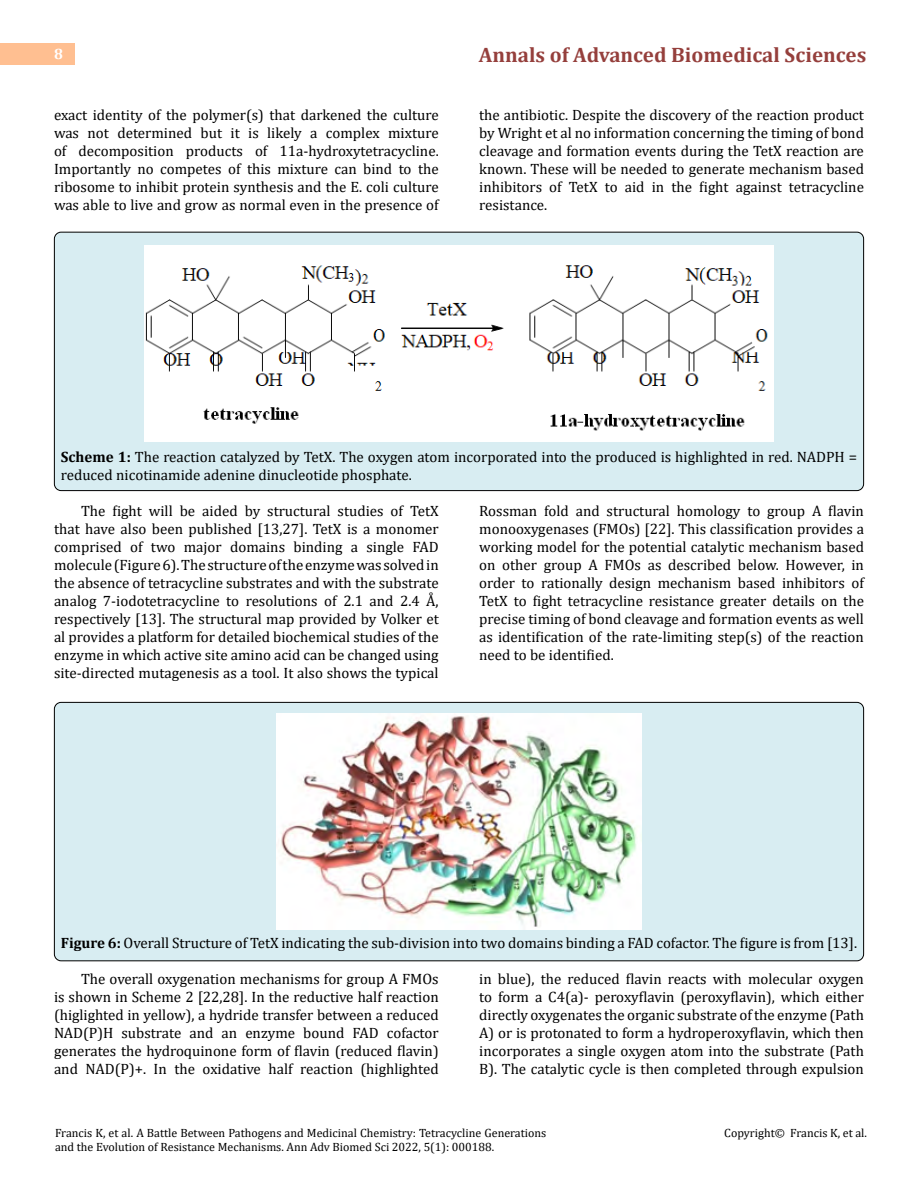
<style>
.page{position:relative;width:918px;height:1188px;background:#fff}
.page>*{position:absolute;margin:0;border:0;box-sizing:border-box;transform-origin:0 0}
.t1{font:700 21px "Cambria";color:#953f3c}
.t2{font:15px/18px "Cambria";color:#000;text-align:justify}
.t3{font:700 15px "Cambria";color:#fff}
.t4{font:12px/14.4px "Cambria";color:#000}
.s1{font-weight:700}
</style>
<div class="page">
<div style="left:0;top:43px;width:75px;height:21px;background:#ffbf91"></div>
<div style="left:54px;top:702px;width:810px;height:259px;background:#d8edf2;border-radius:7px"></div>
<div style="left:54px;top:702px;width:810px;height:259px;border:1px solid #000;border-radius:7px"></div>
<div style="left:54px;top:232px;width:810px;height:259px;background:#d8edf2;border-radius:7px"></div>
<div style="left:54px;top:232px;width:810px;height:259px;border:1px solid #000;border-radius:7px"></div>
<img style="left:144px;top:246px;width:630px;height:195px">
<img style="left:276px;top:714px;width:366px;height:216px">
<p class="t3" style="left:54px;top:44px;width:10px">8</p>
<h1 class="t1" style="left:479px;top:40px;width:389px">Annals of Advanced Biomedical Sciences</h1>
<p class="t2" style="left:54px;top:105px;width:386px">exact identity of the polymer(s) that darkened the culture was not determined but it is likely a complex mixture of decomposition products of 11a-hydroxytetracycline.<br>Importantly no competes of this mixture can bind to the ribosome to inhibit protein synthesis and the E. coli culture was able to live and grow as normal even in the presence of</p>
<p class="t2" style="left:479px;top:105px;width:386px">the antibiotic. Despite the discovery of the reaction product by Wright et al no information concerning the timing of bond cleavage and formation events during the TetX reaction are known. These will be needed to generate mechanism based inhibitors of TetX to aid in the fight against tetracycline resistance.</p>
<p class="t2" style="left:61px;top:447px;width:798px"><span class="s1">Scheme 1:</span> The reaction catalyzed by TetX. The oxygen atom incorporated into the produced is highlighted in red. NADPH = reduced nicotinamide adenine dinucleotide phosphate.</p>
<p class="t2" style="left:54px;top:501px;width:386px;text-indent:27px">The fight will be aided by structural studies of TetX that have also been published [13,27]. TetX is a monomer comprised of two major domains binding a single FAD molecule (Figure 6). The structure of the enzyme was solved in the absence of tetracycline substrates and with the substrate analog 7-iodotetracycline to resolutions of 2.1 and 2.4 Å, respectively [13]. The structural map provided by Volker et al provides a platform for detailed biochemical studies of the enzyme in which active site amino acid can be changed using site-directed mutagenesis as a tool. It also shows the typical</p>
<p class="t2" style="left:479px;top:501px;width:386px">Rossman fold and structural homology to group A flavin monooxygenases (FMOs) [22]. This classification provides a working model for the potential catalytic mechanism based on other group A FMOs as described below. However, in order to rationally design mechanism based inhibitors of TetX to fight tetracycline resistance greater details on the precise timing of bond cleavage and formation events as well as identification of the rate-limiting step(s) of the reaction need to be identified.</p>
<p class="t2" style="left:61px;top:933px;width:798px"><span class="s1">Figure 6:</span> Overall Structure of TetX indicating the sub-division into two domains binding a FAD cofactor. The figure is from [13].</p>
<p class="t2" style="left:54px;top:969px;width:386px;text-indent:27px">The overall oxygenation mechanisms for group A FMOs is shown in Scheme 2 [22,28]. In the reductive half reaction (higlighted in yellow), a hydride transfer between a reduced NAD(P)H substrate and an enzyme bound FAD cofactor generates the hydroquinone form of flavin (reduced flavin) and NAD(P)+. In the oxidative half reaction (highlighted</p>
<p class="t2" style="left:479px;top:969px;width:386px">in blue), the reduced flavin reacts with molecular oxygen to form a C4(a)- peroxyflavin (peroxyflavin), which either directly oxygenates the organic substrate of the enzyme (Path A) or is protonated to form a hydroperoxyflavin, which then incorporates a single oxygen atom into the substrate (Path B). The catalytic cycle is then completed through expulsion</p>
<p class="t4" style="left:55px;top:1126px;width:493px">Francis K, et al. A Battle Between Pathogens and Medicinal Chemistry: Tetracycline Generations and the Evolution of Resistance Mechanisms. Ann Adv Biomed Sci 2022, 5(1): 000188.</p>
<p class="t4" style="left:724px;top:1126px;width:144px">Copyright© Francis K, et al.</p>
</div>
